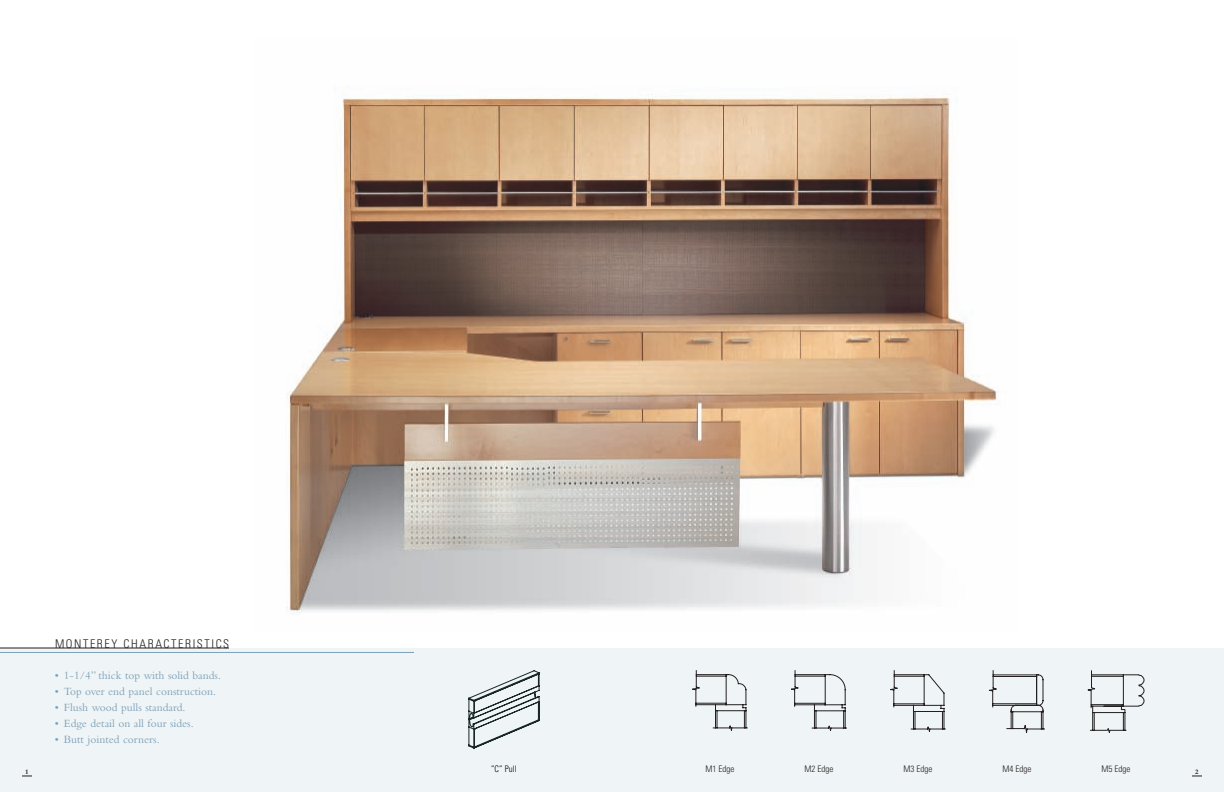
<style>
.page{position:relative;width:1224px;height:792px;background:#fff}
.page>*{position:absolute;margin:0;border:0;box-sizing:border-box;transform-origin:0 0}
.t1{font:300 condensed 12px "Univers";letter-spacing:.135em;color:#231f20}
.t2{font:11.5px "Bembo";color:#7ea1b7}
.t3{font:300 condensed 9px "Univers";color:#231f20}
.t4{font:300 condensed 9px "Univers";color:#000}
.t5{font:700 7px "Bembo";color:#231f20}
</style>
<div class="page">
<img style="left:286px;top:94px;width:712px;height:521px">
<div style="left:0;top:648px;width:1224px;height:144px;background:#eff4f6"></div>
<hr style="left:0;top:652px;width:414px;height:1px;background:#7ea1b7">
<hr style="left:0;top:648px;width:229px;height:1px;background:#231f20">
<svg style="left:693px;top:670px;width:54px;height:60px"></svg>
<svg style="left:891px;top:670px;width:54px;height:61px"></svg>
<svg style="left:1088px;top:670px;width:56px;height:63px"></svg>
<svg style="left:469px;top:670px;width:70px;height:78px"></svg>
<svg style="left:791px;top:670px;width:56px;height:60px"></svg>
<svg style="left:989px;top:670px;width:56px;height:62px"></svg>
<p class="t1" style="left:55px;top:639px;width:176px">MONTEREY CHARACTERISTICS</p>
<p class="t2" style="left:55px;top:672px;width:168px">• 1-1/4” thick top with solid bands.</p>
<p class="t2" style="left:55px;top:688px;width:163px">• Top over end panel construction.</p>
<p class="t2" style="left:55px;top:704px;width:132px">• Flush wood pulls standard.</p>
<p class="t2" style="left:55px;top:720px;width:140px">• Edge detail on all four sides.</p>
<p class="t2" style="left:55px;top:736px;width:106px">• Butt jointed corners.</p>
<p class="t4" style="left:491px;top:766px;width:27px">”C” Pull</p>
<p class="t3" style="left:705px;top:766px;width:31px">M1 Edge</p>
<p class="t3" style="left:804px;top:766px;width:31px">M2 Edge</p>
<p class="t3" style="left:903px;top:766px;width:31px">M3 Edge</p>
<p class="t3" style="left:1002px;top:766px;width:31px">M4 Edge</p>
<p class="t3" style="left:1101px;top:766px;width:31px">M5 Edge</p>
<p class="t5" style="left:25px;top:769px;width:5px">1</p>
<p class="t5" style="left:1195px;top:769px;width:5px">2</p>
</div>
